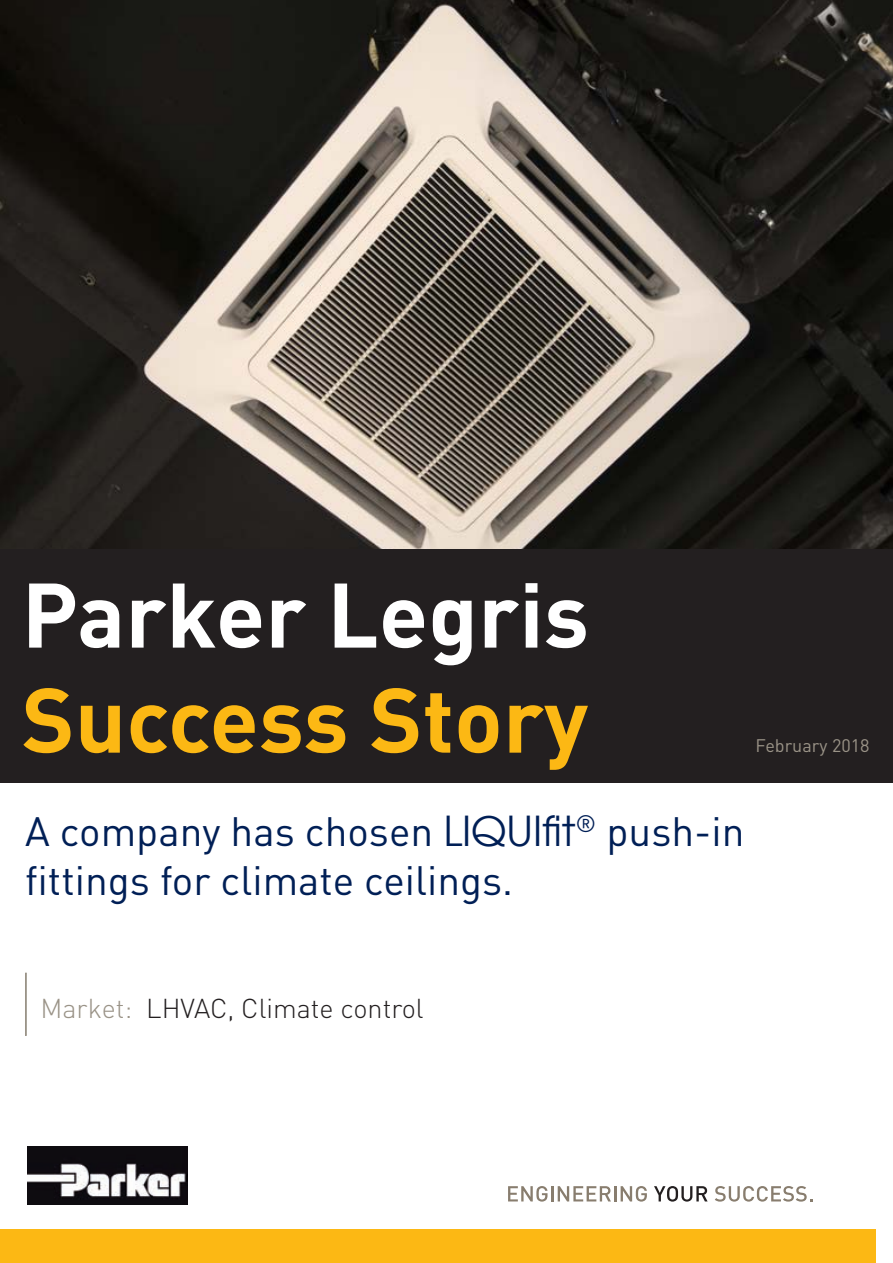
<style>
.page{position:relative;width:893px;height:1263px;background:#fff}
.page>*{position:absolute;margin:0;border:0;box-sizing:border-box;transform-origin:0 0}
.t1{font:700 90px "DINOT";color:#fff}
.t2{font:700 90px "DINOT";color:#fcb814}
.t3{font:40.5px/49.5px "DINOT";color:#001f56}
.t4{font:300 27px "DINOT";color:#231f20}
.t5{font:18px "DINOT";color:#9a9387}
.s1{font-family:"Avant Garde"}
.s2{color:#9a9387}
</style>
<div class="page">
<div style="left:25px;top:973px;width:2px;height:63px;border:1px solid #9a9387"></div>
<svg style="left:508px;top:1186px;width:139px;height:15px"></svg>
<svg style="left:654px;top:1186px;width:54px;height:15px"></svg>
<svg style="left:715px;top:1186px;width:97px;height:15px"></svg>
<div style="left:0;top:1229px;width:876px;height:34px;background:#fcb814"></div>
<img style="left:28px;top:1146px;width:160px;height:58px">
<img style="left:0;top:0;width:893px;height:549px">
<div style="left:0;top:549px;width:893px;height:233px;background:#231f20"></div>
<h1 class="t1" style="left:22px;top:554px;width:569px">Parker Legris</h1>
<h1 class="t2" style="left:22px;top:659px;width:568px">Success Story</h1>
<p class="t5" style="left:756px;top:733px;width:115px">February 2018</p>
<p class="t3" style="left:25px;top:805px;width:721px">A company has chosen <span class="s1">LIQUIfit</span><sup>®</sup> push-in fittings for climate ceilings.</p>
<p class="t4" style="left:40px;top:990px;width:385px"><span class="s2">Market:</span> LHVAC, Climate control</p>
</div>
